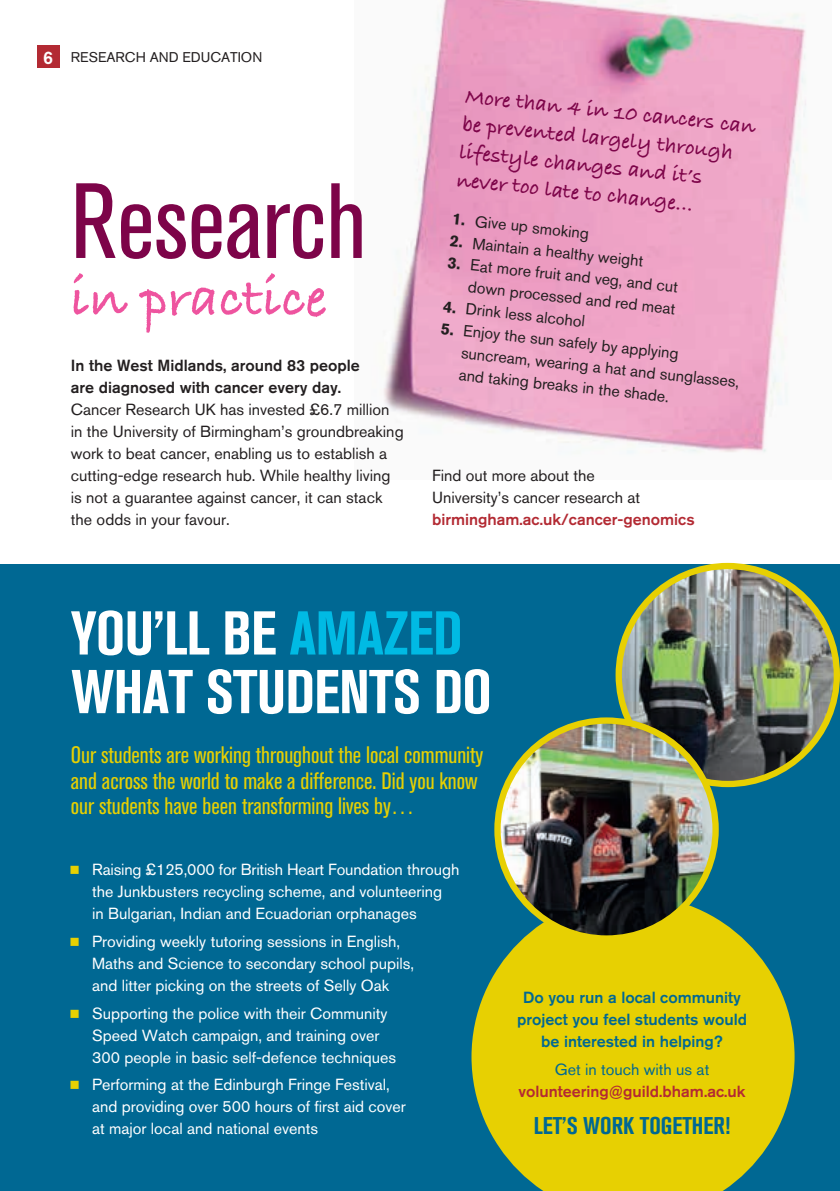
<style>
.page{position:relative;width:840px;height:1191px;background:#fff}
.page>*{position:absolute;margin:0;border:0;box-sizing:border-box;transform-origin:0 0}
.t1{font:condensed 105.8px "Akzidenz Grotesk BQ";color:#7d0449}
.t2{font:700 condensed 61.2px/58.6px "Akzidenz Grotesk BQ";letter-spacing:-.01em;color:#fff}
.t3{font:700 56.2px "Bradley Hand ITCTT";color:#ee549f}
.t4{font:700 condensed 24px "Akzidenz Grotesk BQ";color:#006893}
.t5{font:condensed 23.6px/25.6px "Akzidenz Grotesk BQ";color:#e7d002}
.t6{font:700 22px/28px "Bradley Hand ITCTT";color:#7d0449}
.t7{font:16px/22px "Akzidenz Grotesk BQ";color:#fff}
.t8{font:16px/22px "Akzidenz Grotesk BQ";color:#231f20}
.t9{font:500 16px/22px "Akzidenz Grotesk BQ";color:#006893;text-align:center}
.t10{font:500 16px/22px "Akzidenz Grotesk BQ";color:#231f20}
.t11{font:500 16px "Akzidenz Grotesk BQ";color:#b32a33}
.t12{font:16px "Akzidenz Grotesk BQ";color:#006893}
.t13{font:14px "Akzidenz Grotesk BQ";color:#231f20}
.s1{font-weight:500;font-size:18px;color:#fff}
.s2{font-weight:700}
.s3{color:#00bae4}
.s4{color:#e7d002}
</style>
<div class="page">
<div style="left:0;top:564px;width:839px;height:627px;background:#006893"></div>
<svg style="left:471px;top:917px;width:323px;height:274px;background:#c7c115"></svg>
<img style="left:383px;top:0;width:425px;height:454px">
<div style="left:37px;top:45px;width:23px;height:23px;background:#b32a33"></div>
<img style="left:622px;top:566px;width:214px;height:217px">
<div style="left:615px;top:563px;width:224px;height:224px;border:6px solid #e7d002;border-radius:50%"></div>
<img style="left:497px;top:720px;width:218px;height:218px">
<div style="left:494px;top:717px;width:224px;height:224px;border:6px solid #e7d002;border-radius:50%"></div>
<p class="t13" style="left:43px;top:49px;width:220px"><span class="s1">6</span> RESEARCH AND EDUCATION</p>
<h1 class="t1" style="left:71px;top:162px;width:297px">Research</h1>
<h3 class="t3" style="left:71px;top:255px;width:257px">in practice</h3>
<p class="t10" style="left:71px;top:354px;width:290px">In the West Midlands, around 83 people are diagnosed with cancer every day.</p>
<p class="t8" style="left:71px;top:398px;width:334px">Cancer Research UK has invested £6.7 million in the University of Birmingham’s groundbreaking work to beat cancer, enabling us to establish a cutting-edge research hub. While healthy living is not a guarantee against cancer, it can stack the odds in your favour.</p>
<h3 class="t6" style="left:466px;top:81px;width:293px;rotate:6deg">More than 4 in 10 cancers can be prevented largely through lifestyle changes and it’s never too late to change...</h3>
<p class="t8" style="left:453px;top:208px;width:138px;rotate:6deg"><span class="s2">1.</span> Give up smoking</p>
<p class="t8" style="left:451px;top:230px;width:196px;rotate:6deg"><span class="s2">2.</span> Maintain a healthy weight</p>
<p class="t8" style="left:449px;top:251px;width:233px;text-align:right;rotate:6deg"><span class="s2">3.</span> Eat more fruit and veg, and cut down processed and red meat</p>
<p class="t8" style="left:444px;top:295px;width:144px;rotate:6deg"><span class="s2">4.</span> Drink less alcohol</p>
<p class="t8" style="left:464px;top:319px;width:281px;text-indent:-23px;rotate:6deg"><span class="s2">5.</span> Enjoy the sun safely by applying suncream, wearing a hat and sunglasses, and taking breaks in the shade.</p>
<p class="t8" style="left:432px;top:464px;width:210px">Find out more about the<br>University’s cancer research at</p>
<p class="t11" style="left:432px;top:510px;width:264px">birmingham.ac.uk/cancer-genomics</p>
<h2 class="t2" style="left:71px;top:604px;width:422px">YOU’LL BE <span class="s3">AMAZED<br></span>WHAT STUDENTS DO</h2>
<h3 class="t5" style="left:71px;top:742px;width:414px">Our students are working throughout the local community and across the world to make a difference. Did you know our students have been transforming lives by…</h3>
<p class="t7" style="left:92px;top:858px;width:368px;text-indent:-23px"><span class="s4">■</span> Raising £125,000 for British Heart Foundation through the Junkbusters recycling scheme, and volunteering<br>in Bulgarian, Indian and Ecuadorian orphanages</p>
<p class="t7" style="left:92px;top:930px;width:323px;text-indent:-23px"><span class="s4">■</span> Providing weekly tutoring sessions in English,<br>Maths and Science to secondary school pupils, and litter picking on the streets of Selly Oak</p>
<p class="t7" style="left:92px;top:1002px;width:305px;text-indent:-23px"><span class="s4">■</span> Supporting the police with their Community<br>Speed Watch campaign, and training over<br>300 people in basic self-defence techniques</p>
<p class="t7" style="left:92px;top:1073px;width:315px;text-indent:-23px"><span class="s4">■</span> Performing at the Edinburgh Fringe Festival, and providing over 500 hours of first aid cover at major local and national events</p>
<p class="t9" style="left:517px;top:986px;width:231px">Do you run a local community project you feel students would be interested in helping?</p>
<p class="t12" style="left:554px;top:1059px;width:156px">Get in touch with us at</p>
<p class="t11" style="left:518px;top:1081px;width:228px">volunteering@guild.bham.ac.uk</p>
<h3 class="t4" style="left:533px;top:1112px;width:198px">LET’S WORK TOGETHER!</h3>
</div>
